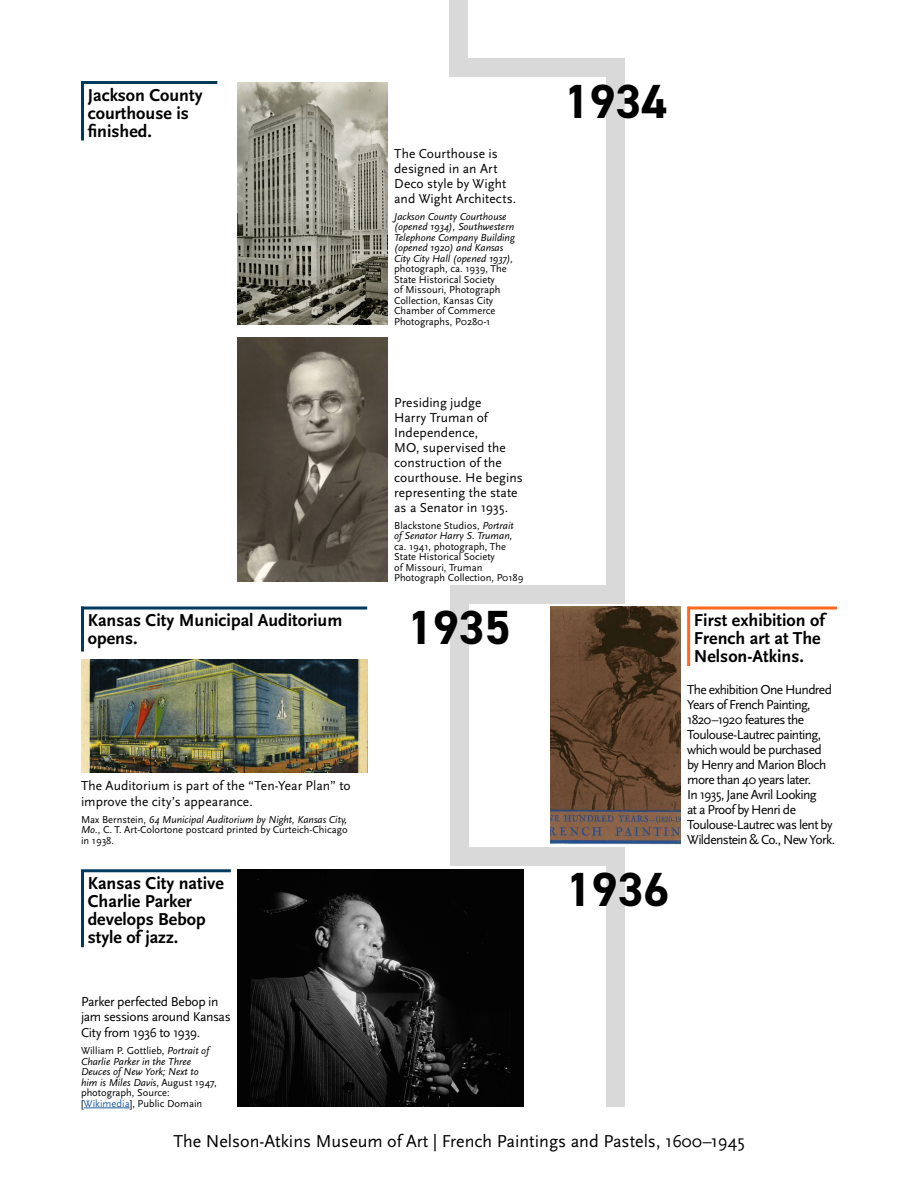
<style>
.page{position:relative;width:918px;height:1188px;background:#fff}
.page>*{position:absolute;margin:0;border:0;box-sizing:border-box;transform-origin:0 0}
.t1{font:700 48px "DIN2014";color:#000}
.t2{font:700 18px/18px "Scala Sans OT";color:#000}
.t3{font:18px "Scala Sans OT";color:#000}
.t4{font:13.5px/15px "Scala Sans OT";letter-spacing:.005em;color:#000}
.t5{font:13.5px/15px "Scala Sans OT";letter-spacing:-.045em;color:#000}
.t6{font:13.5px/15.6px "Scala Sans OT";letter-spacing:-.025em;color:#000}
.t7{font:10.5px/10.5px "Scala Sans OT";color:#000}
.t8{font:italic 10.5px/10.5px "Scala Sans OT";color:#000}
.s1{font-style:normal}
.s2{font-style:italic}
.s3{font-style:normal;color:#215e9e}
</style>
<div class="page">
<div style="left:606px;top:58px;width:19px;height:541px;background:#d9d9d9"></div>
<div style="left:450px;top:594px;width:18px;height:269px;background:#d9d9d9"></div>
<div style="left:450px;top:585px;width:175px;height:18px;background:#d9d9d9"></div>
<div style="left:449px;top:58px;width:175px;height:19px;background:#d9d9d9"></div>
<div style="left:449px;top:0;width:19px;height:77px;background:#d9d9d9"></div>
<div style="left:606px;top:854px;width:19px;height:253px;background:#d9d9d9"></div>
<div style="left:450px;top:847px;width:175px;height:19px;background:#d9d9d9"></div>
<hr style="left:84px;top:1107px;width:46px;height:1px;background:#215e9e">
<img style="left:238px;top:82px;width:149px;height:243px">
<img style="left:238px;top:338px;width:149px;height:243px">
<img style="left:81px;top:659px;width:286px;height:114px">
<img style="left:551px;top:607px;width:129px;height:237px">
<img style="left:238px;top:869px;width:286px;height:238px">
<hr style="left:81px;top:81px;width:3px;height:59px;background:#003a5d">
<hr style="left:84px;top:81px;width:133px;height:3px;background:#003a5d">
<hr style="left:81px;top:607px;width:3px;height:45px;background:#003a5d">
<hr style="left:81px;top:607px;width:286px;height:3px;background:#003a5d">
<hr style="left:687px;top:607px;width:3px;height:59px;background:#ff681e">
<hr style="left:689px;top:607px;width:148px;height:3px;background:#ff681e">
<hr style="left:81px;top:869px;width:3px;height:78px;background:#003a5d">
<hr style="left:84px;top:869px;width:147px;height:3px;background:#003a5d">
<h2 class="t2" style="left:88px;top:86px;width:116px">Jackson County courthouse is finished.</h2>
<h1 class="t1" style="left:564px;top:70px;width:105px">1934</h1>
<p class="t4" style="left:394px;top:146px;width:124px">The Courthouse is designed in an Art<br>Deco style by Wight and Wight Architects.</p>
<p class="t8" style="left:394px;top:212px;width:122px">Jackson County Courthouse (opened 1934), Southwestern<br>Telephone Company Building (opened 1920) and Kansas<br>City City Hall (opened 1937),</p>
<p class="t7" style="left:394px;top:264px;width:114px">photograph, ca. 1939, The<br>State Historical Society<br>of Missouri, Photograph<br>Collection, Kansas City<br>Chamber of Commerce<br>Photographs, P0280-1</p>
<p class="t4" style="left:394px;top:395px;width:130px">Presiding judge<br>Harry Truman of<br>Independence,<br>MO, supervised the construction of the courthouse. He begins representing the state as a Senator in 1935.</p>
<p class="t8" style="left:394px;top:521px;width:121px"><span class="s1">Blackstone Studios,</span> Portrait of Senator Harry S. Truman,</p>
<p class="t7" style="left:394px;top:542px;width:131px">ca. 1941, photograph, The<br>State Historical Society<br>of Missouri, Truman<br>Photograph Collection, P0189</p>
<h2 class="t2" style="left:88px;top:612px;width:256px">Kansas City Municipal Auditorium opens.</h2>
<p class="t4" style="left:81px;top:777px;width:271px;line-height:16px">The Auditorium is part of the “Ten-Year Plan” to improve the city’s appearance.</p>
<p class="t7" style="left:81px;top:814px;width:268px;text-align:justify">Max Bernstein, <span class="s2">64 Municipal Auditorium by Night, Kansas City, Mo.</span>, C. T. Art-Colortone postcard printed by Curteich-Chicago in 1938.</p>
<h1 class="t1" style="left:407px;top:595px;width:105px">1935</h1>
<h2 class="t2" style="left:694px;top:612px;width:132px">First exhibition of<br>French art at The<br>Nelson-Atkins.</h2>
<p class="t5" style="left:687px;top:683px;width:150px">The exhibition One Hundred<br>Years of French Painting,<br>1820–1920 features the<br>Toulouse-Lautrec painting, which would be purchased by Henry and Marion Bloch more than 40 years later.<br>In 1935, Jane Avril Looking<br>at a Proof by Henri de<br>Toulouse-Lautrec was lent by<br>Wildenstein &amp; Co., New York.</p>
<h2 class="t2" style="left:88px;top:875px;width:138px">Kansas City native<br>Charlie Parker develops Bebop style of jazz.</h2>
<h1 class="t1" style="left:566px;top:858px;width:105px">1936</h1>
<p class="t6" style="left:81px;top:994px;width:151px">Parker perfected Bebop in jam sessions around Kansas<br>City from 1936 to 1939.</p>
<p class="t8" style="left:81px;top:1046px;width:137px"><span class="s1">William P. Gottlieb,</span> Portrait of<br>Charlie Parker in the Three<br>Deuces of New York; Next to him is Miles Davis<span class="s1">, August 1947, photograph, Source: [</span><span class="s3">Wikimedia</span><span class="s1">], Public Domain</span></p>
<h2 class="t3" style="left:173px;top:1132px;width:573px">The Nelson-Atkins Museum of Art | French Paintings and Pastels, 1600–1945</h2>
</div>
